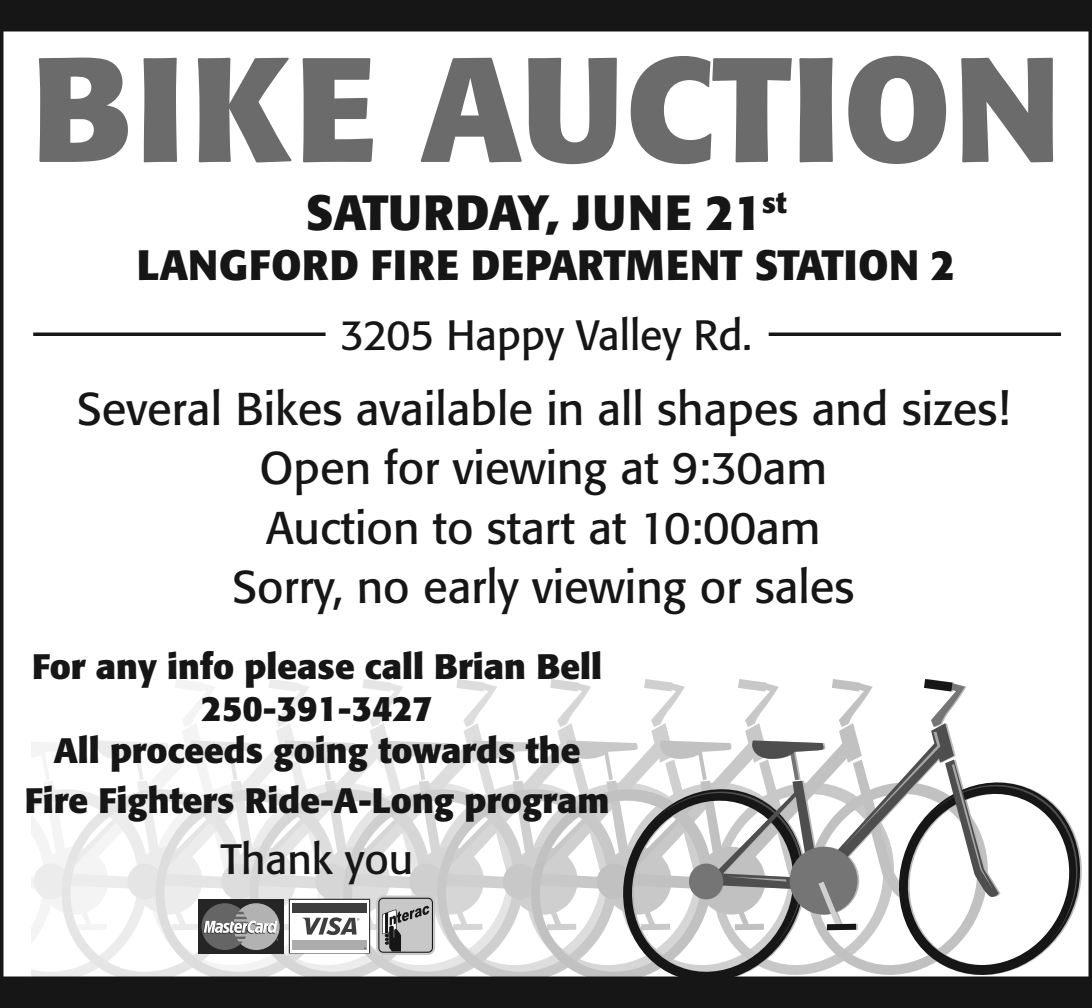
<style>
.page{position:relative;width:1092px;height:1008px;background:#fff}
.page>*{position:absolute;margin:0;border:0;box-sizing:border-box;transform-origin:0 0}
.t1{font:700 147px "Formata";letter-spacing:.02em;color:#6b6b6b}
.t2{font:700 49px "Formata";letter-spacing:.025em;color:#161616}
.t3{font:45.5px/59.5px "Formata";color:#161616;text-align:center}
.t4{font:700 42px "Formata";letter-spacing:.02em;color:#161616}
.t5{font:42px "Formata";color:#161616}
.t6{font:700 35px/42px "Formata";color:#161616;text-align:center}
</style>
<div class="page">
<svg style="left:33px;top:332px;width:293px;height:4px"></svg>
<svg style="left:769px;top:332px;width:292px;height:4px"></svg>
<div style="left:2px;top:2px;width:1088px;height:28px;background:#161616"></div>
<div style="left:0;top:0;width:1092px;height:32px;border:4px solid #161616"></div>
<div style="left:2px;top:978px;width:1086px;height:28px;background:#161616"></div>
<div style="left:0;top:977px;width:1090px;height:31px;border:4px solid #161616"></div>
<svg style="left:32px;top:679px;width:1060px;height:303px"></svg>
<h1 class="t1" style="left:32px;top:18px;width:1031px">Bike Auction</h1>
<p class="t2" style="left:305px;top:182px;width:483px">SATurday, June 21<sup>st</sup></p>
<p class="t4" style="left:137px;top:239px;width:820px">Langford Fire Department Station 2</p>
<p class="t5" style="left:340px;top:310px;width:413px">3205 Happy Valley Rd.</p>
<p class="t3" style="left:77px;top:379px;width:934px">Several Bikes available in all shapes and sizes!<br>Open for viewing at 9:30am<br>Auction to start at 10:00am<br>Sorry, no early viewing or sales</p>
<p class="t6" style="left:32px;top:645px;width:571px">For any info please call Brian Bell<br>250-391-3427<br>All proceeds going towards the</p>
<p class="t6" style="left:25px;top:779px;width:586px">Fire Fighters Ride-A-Long program</p>
<p class="t5" style="left:221px;top:834px;width:194px">Thank you</p>
</div>
